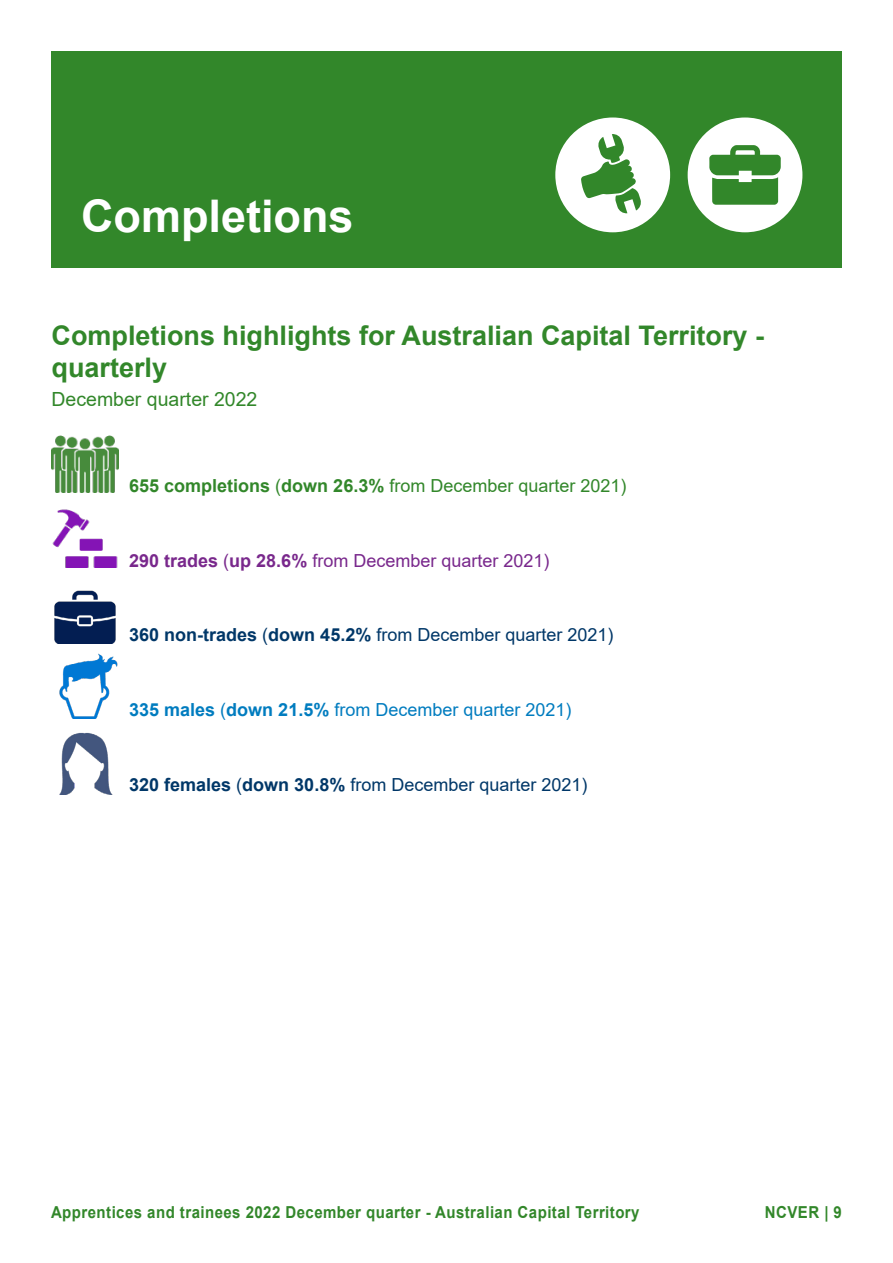
<style>
.page{position:relative;width:893px;height:1263px;background:#fff}
.page>*{position:absolute;margin:0;border:0;box-sizing:border-box;transform-origin:0 0}
.Chapter_heading{font:700 45px "Arial";color:#fff}
.Chart_heading{font:700 27px/32.4px "Arial";color:#32872a}
.Chart_subheading{font:19.5px "Arial";color:#32872a}
.t1{font:18px "Arial";color:#003768}
.t2{font:18px "Arial";color:#32872a}
.t3{font:18px "Arial";color:#007cbf}
.t4{font:18px "Arial";color:#79288c}
.t5{font:700 16.5px "Arial";letter-spacing:.03em;color:#32872a;scale:.91 1}
.s1{font-weight:700}
</style>
<div class="page">
<div style="left:51px;top:51px;width:791px;height:216px;background:#32872a"></div>
<div style="left:555px;top:117px;width:115px;height:115px;background:#fff;border-radius:50%"></div>
<svg style="left:581px;top:134px;width:60px;height:80px"></svg>
<div style="left:688px;top:117px;width:114px;height:115px;background:#fff;border-radius:50%"></div>
<svg style="left:709px;top:145px;width:72px;height:60px"></svg>
<img style="left:54px;top:590px;width:62px;height:53px">
<img style="left:59px;top:653px;width:59px;height:66px">
<img style="left:59px;top:732px;width:53px;height:62px">
<img style="left:51px;top:435px;width:68px;height:57px">
<img style="left:52px;top:509px;width:66px;height:59px">
<p class="Chapter_heading" style="left:81px;top:185px;width:274px">Completions</p>
<p class="Chart_heading" style="left:52px;top:319px;width:714px">Completions highlights for Australian Capital Territory - quarterly</p>
<p class="Chart_subheading" style="left:52px;top:385px;width:207px">December quarter 2022</p>
<p class="Chart_heading" style="left:53px;top:332px;width:134px">- quarterly</p>
<p class="t2" style="left:129px;top:474px;width:499px"><span class="s1">655 completions</span> (<span class="s1">down 26.3%</span> from December quarter 2021)</p>
<p class="t4" style="left:129px;top:548px;width:422px"><span class="s1">290 trades</span> (<span class="s1">up 28.6%</span> from December quarter 2021)</p>
<p class="t1" style="left:129px;top:622px;width:486px"><span class="s1">360 non-trades</span> (<span class="s1">down 45.2%</span> from December quarter 2021)</p>
<p class="t3" style="left:129px;top:698px;width:444px"><span class="s1">335 males</span> (<span class="s1">down 21.5%</span> from December quarter 2021)</p>
<p class="t1" style="left:129px;top:772px;width:460px"><span class="s1">320 females</span> (<span class="s1">down 30.8%</span> from December quarter 2021)</p>
<p class="t5" style="left:51px;top:1200px;width:648px">Apprentices and trainees 2022 December quarter - Australian Capital Territory</p>
<p class="t5" style="left:765px;top:1200px;width:86px">NCVER | 9</p>
</div>
